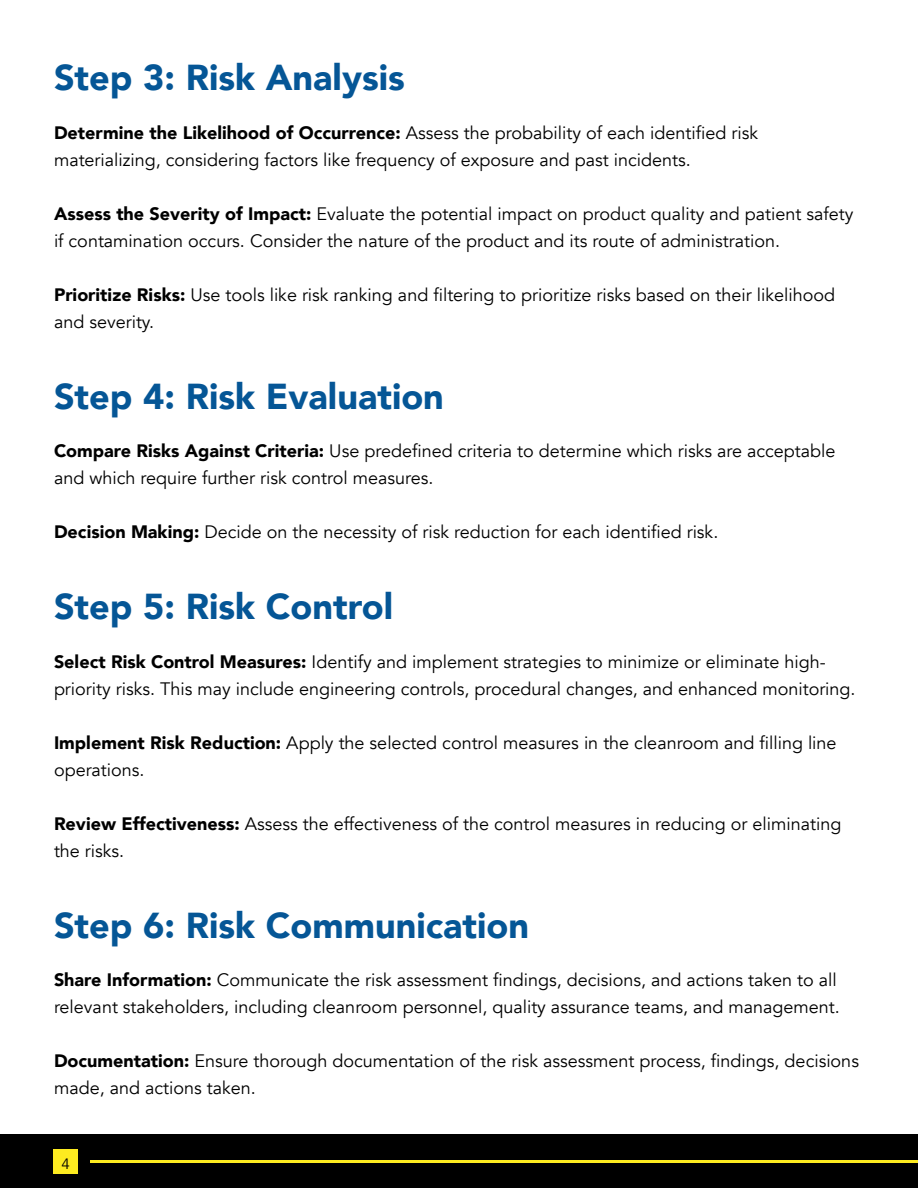
<style>
.page{position:relative;width:918px;height:1188px;background:#fff}
.page>*{position:absolute;margin:0;border:0;box-sizing:border-box;transform-origin:0 0}
.t1{font:900 36px "Avenir";color:#055696}
.t2{font:18px/27px "Avenir";color:#000}
.t3{font:15px "Avenir";color:#000}
.s1{font-weight:900}
</style>
<div class="page">
<div style="left:0;top:1134px;width:918px;height:54px;background:#000"></div>
<hr style="left:90px;top:1160px;width:828px;height:2px;background:#fdeb20">
<div style="left:53px;top:1149px;width:25px;height:25px;background:#fdeb20"></div>
<h1 class="t1" style="left:54px;top:62px;width:352px">Step 3: Risk Analysis</h1>
<p class="t2" style="left:54px;top:119px;width:706px"><span class="s1">Determine the Likelihood of Occurrence:</span> Assess the probability of each identified risk materializing, considering factors like frequency of exposure and past incidents.</p>
<p class="t2" style="left:54px;top:200px;width:801px"><span class="s1">Assess the Severity of Impact:</span> Evaluate the potential impact on product quality and patient safety if contamination occurs. Consider the nature of the product and its route of administration.</p>
<p class="t2" style="left:54px;top:281px;width:783px"><span class="s1">Prioritize Risks:</span> Use tools like risk ranking and filtering to prioritize risks based on their likelihood and severity.</p>
<h1 class="t1" style="left:54px;top:365px;width:391px">Step 4: Risk Evaluation</h1>
<p class="t2" style="left:54px;top:438px;width:783px"><span class="s1">Compare Risks Against Criteria:</span> Use predefined criteria to determine which risks are acceptable and which require further risk control measures.</p>
<p class="t2" style="left:54px;top:519px;width:666px"><span class="s1">Decision Making:</span> Decide on the necessity of risk reduction for each identified risk.</p>
<h1 class="t1" style="left:54px;top:592px;width:341px">Step 5: Risk Control</h1>
<p class="t2" style="left:54px;top:648px;width:803px"><span class="s1">Select Risk Control Measures:</span> Identify and implement strategies to minimize or eliminate high&shy;priority risks. This may include engineering controls, procedural changes, and enhanced monitoring.</p>
<p class="t2" style="left:54px;top:729px;width:784px"><span class="s1">Implement Risk Reduction:</span> Apply the selected control measures in the cleanroom and filling line operations.</p>
<p class="t2" style="left:54px;top:810px;width:789px"><span class="s1">Review Effectiveness:</span> Assess the effectiveness of the control measures in reducing or eliminating the risks.</p>
<h1 class="t1" style="left:54px;top:894px;width:477px">Step 6: Risk Communication</h1>
<p class="t2" style="left:54px;top:967px;width:787px"><span class="s1">Share Information:</span> Communicate the risk assessment findings, decisions, and actions taken to all relevant stakeholders, including cleanroom personnel, quality assurance teams, and management.</p>
<p class="t2" style="left:54px;top:1048px;width:807px"><span class="s1">Documentation:</span> Ensure thorough documentation of the risk assessment process, findings, decisions made, and actions taken.</p>
<p class="t3" style="left:61px;top:1158px;width:10px">4</p>
</div>
